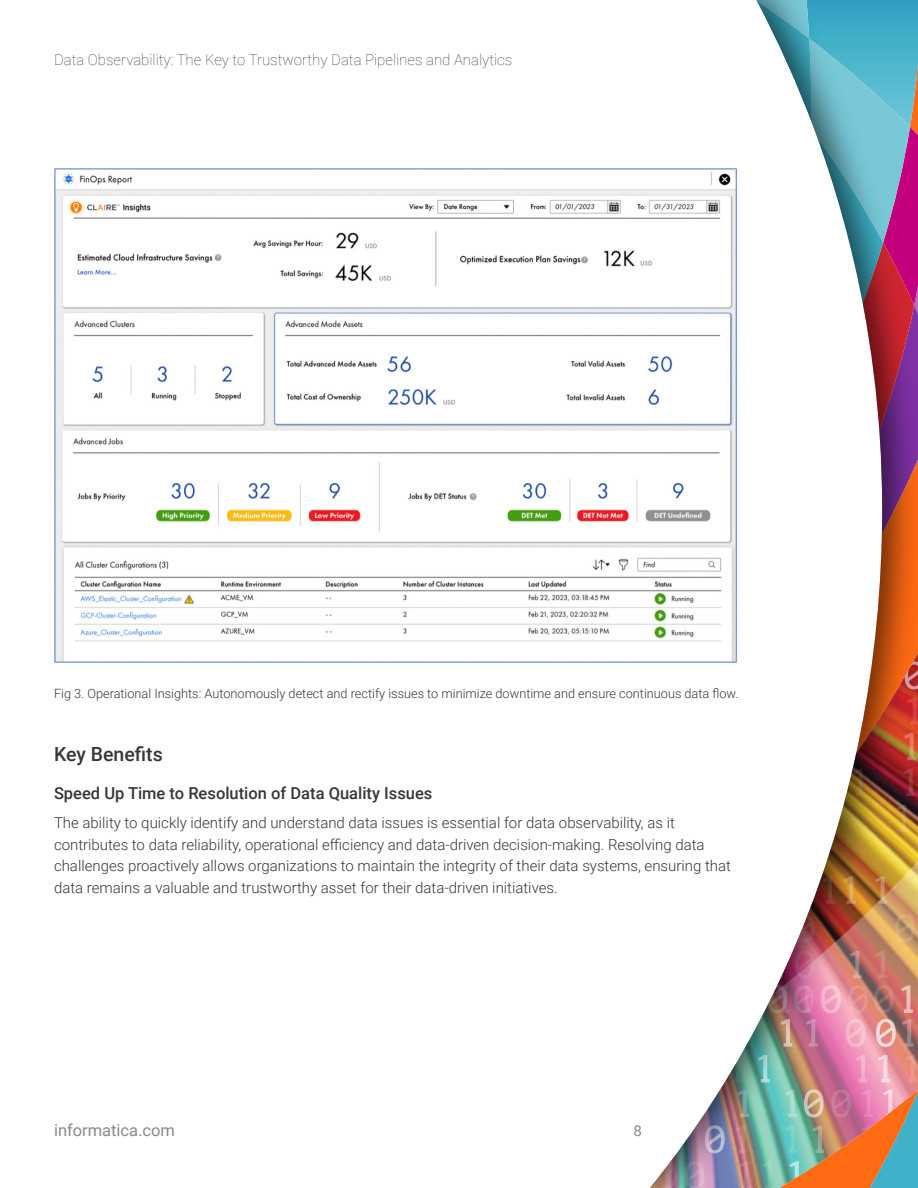
<style>
.page{position:relative;width:918px;height:1188px;background:#fff}
.page>*{position:absolute;margin:0;border:0;box-sizing:border-box;transform-origin:0 0}
.t1{font:500 19.5px "Roboto";color:#373737}
.t2{font:500 16.5px "Roboto";color:#373737}
.t3{font:16.5px "Roboto";color:#878a8c}
.t4{font:300 15px/21.8px "Roboto";color:#373737}
.t5{font:100 15px "Roboto";color:#373737}
.t6{font:15px "Roboto";color:#878a8c}
.t7{font:300 12.75px "Roboto";color:#373737}
</style>
<div class="page">
<img style="left:879px;top:0;width:39px;height:1188px">
<img style="left:650px;top:0;width:229px;height:1188px">
<img style="left:54px;top:169px;width:685px;height:496px">
<p class="t5" style="left:54px;top:49px;width:460px">Data Observability: The Key to Trustworthy Data Pipelines and Analytics</p>
<p class="t7" style="left:54px;top:684px;width:686px">Fig 3. Operational Insights: Autonomously detect and rectify issues to minimize downtime and ensure continuous data flow.</p>
<h1 class="t1" style="left:54px;top:741px;width:110px">Key Benefits</h1>
<p class="t2" style="left:54px;top:781px;width:380px">Speed Up Time to Resolution of Data Quality Issues</p>
<p class="t4" style="left:54px;top:811px;width:678px">The ability to quickly identify and understand data issues is essential for data observability, as it contributes to data reliability, operational efficiency and data-driven decision-making. Resolving data challenges proactively allows organizations to maintain the integrity of their data systems, ensuring that data remains a valuable and trustworthy asset for their data-driven initiatives.</p>
<p class="t3" style="left:54px;top:1118px;width:123px">informatica.com</p>
<p class="t6" style="left:634px;top:1120px;width:10px">8</p>
</div>
